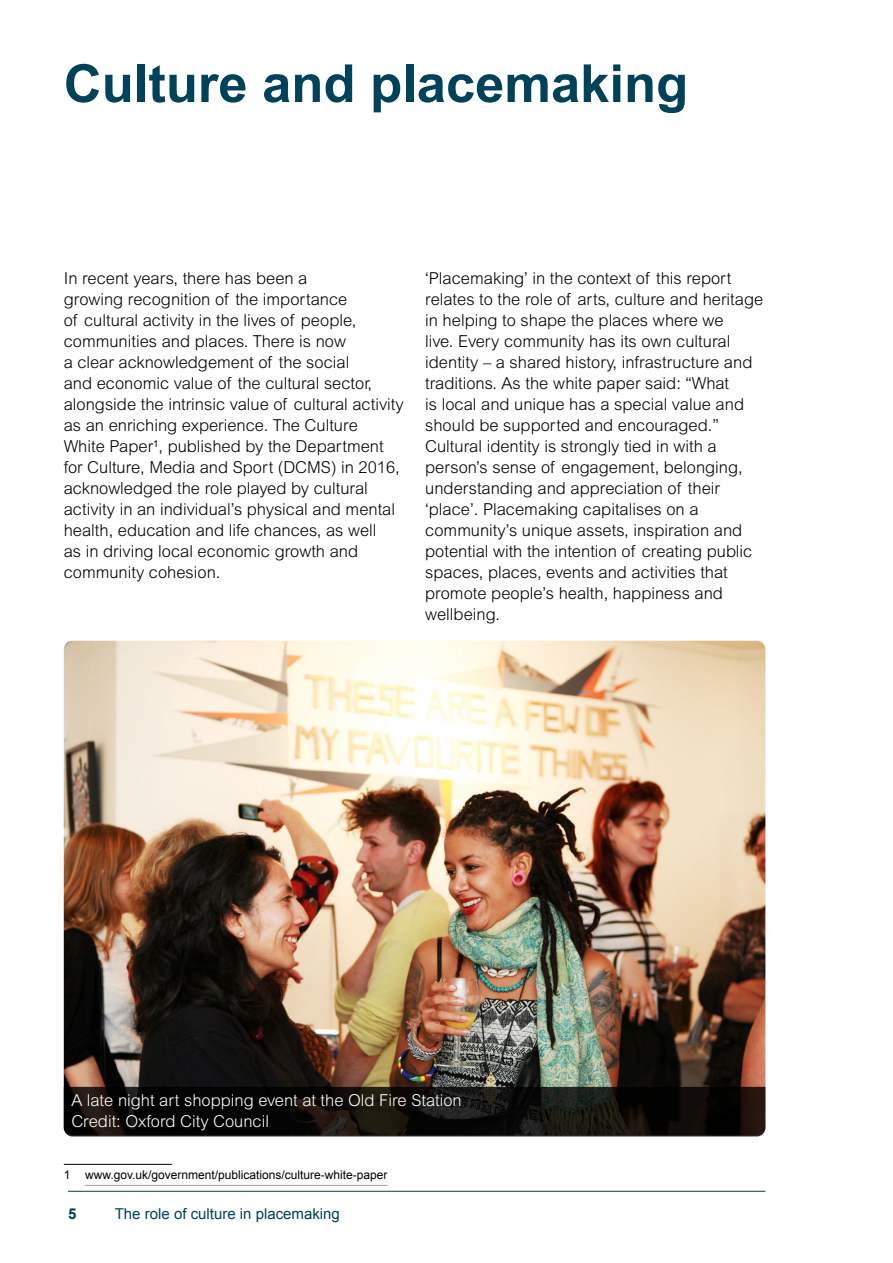
<style>
.page{position:relative;width:893px;height:1263px;background:#fff}
.page>*{position:absolute;margin:0;border:0;box-sizing:border-box;transform-origin:0 0}
.A4_Heading{font:700 52.5px "Arial";color:#004259}
.A4_Heading-2{font:300 16.5px/21px "Arial MT Std";color:#000}
.A4_Body{font:300 16.5px/21px "Arial MT Std";color:#fff}
.t1{font:15px "Arial";color:#004259}
.t2{font:700 15px "Arial";color:#004259}
.A4_Footnotes{font:12px "Arial";color:#000}
</style>
<div class="page">
<hr style="left:68px;top:1191px;width:697px;height:1px;background:#004259">
<hr style="left:64px;top:1164px;width:108px;height:1px;background:#000">
<hr style="left:85px;top:1185px;width:303px;height:1px;background:#9d9d9c">
<img style="left:64px;top:641px;width:701px;height:446px">
<svg style="left:64px;top:1087px;width:701px;height:49px;background:#0f0d0a"></svg>
<p class="A4_Heading" style="left:64px;top:49px;width:626px">Culture and placemaking</p>
<p class="A4_Heading-2" style="left:64px;top:268px;width:341px">In recent years, there has been a<br>growing recognition of the importance<br>of cultural activity in the lives of people, communities and places. There is now<br>a clear acknowledgement of the social<br>and economic value of the cultural sector, alongside the intrinsic value of cultural activity as an enriching experience. The Culture<br>White Paper<sup>1</sup>, published by the Department for Culture, Media and Sport (DCMS) in 2016, acknowledged the role played by cultural activity in an individual’s physical and mental health, education and life chances, as well<br>as in driving local economic growth and community cohesion.</p>
<p class="A4_Heading-2" style="left:425px;top:268px;width:340px">‘Placemaking’ in the context of this report relates to the role of arts, culture and heritage in helping to shape the places where we<br>live. Every community has its own cultural identity – a shared history, infrastructure and traditions. As the white paper said: “What<br>is local and unique has a special value and should be supported and encouraged.” Cultural identity is strongly tied in with a person’s sense of engagement, belonging, understanding and appreciation of their ‘place’. Placemaking capitalises on a community’s unique assets, inspiration and potential with the intention of creating public spaces, places, events and activities that promote people’s health, happiness and wellbeing.</p>
<p class="A4_Body" style="left:71px;top:1090px;width:392px">A late night art shopping event at the Old Fire Station<br>Credit: Oxford City Council</p>
<p class="A4_Footnotes" style="left:64px;top:1167px;width:325px">1 www.gov.uk/government/publications/culture-white-paper</p>
<p class="t2" style="left:68px;top:1203px;width:10px">5</p>
<p class="t1" style="left:115px;top:1203px;width:227px">The role of culture in placemaking</p>
</div>
